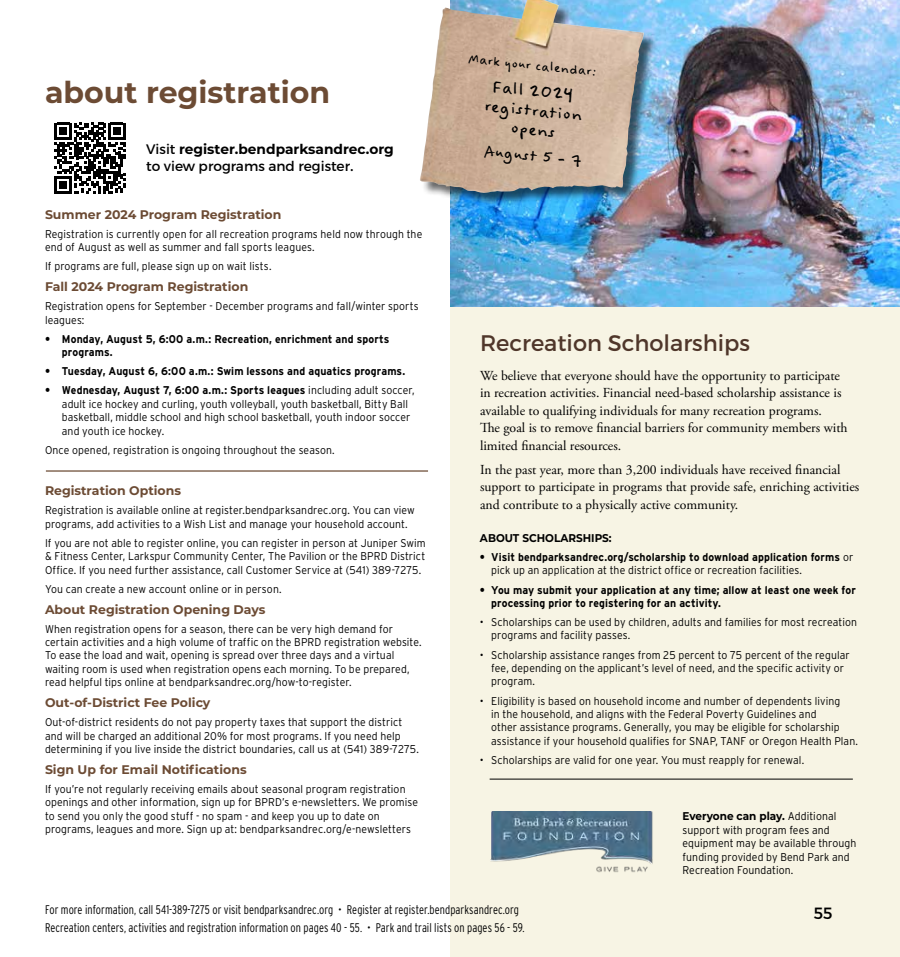
<style>
.page{position:relative;width:900px;height:957px;background:#fff}
.page>*{position:absolute;margin:0;border:0;box-sizing:border-box;transform-origin:0 0}
.t1{font:700 30px "Montserrat";color:#6c4b34}
.t2{font:22.5px "Montserrat";color:#4f362a}
.t3{font:20.75px/19.5px "Felt Tip Woman";color:#000;text-align:center}
.t4{font:19.5px "Felt Tip Woman";color:#000}
.t5{font:16.25px "Montserrat";color:#000}
.t6{font:16.12px "Felt Tip Woman";color:#000}
.t7{font:13.75px/17.5px "Adobe Garamond Pro";color:#000}
.t8{font:13.75px/17.5px "Montserrat";color:#000}
.t9{font:300 12.5px/18.8px "Interstate Condensed";letter-spacing:.005em;color:#000;scale:.93 1}
.t10{font:700 12.5px "Montserrat";color:#6c4b34}
.t11{font:300 11.25px/13.4px "Interstate";letter-spacing:.01em;color:#000;scale:.93 1}
.t12{font:700 11.25px/13.4px "Interstate";letter-spacing:.01em;color:#000;scale:.93 1}
.t13{font:700 11.25px "Montserrat";color:#000;scale:.93 1}
.s1{font-weight:700}
.s2{font-size:16.25px}
.s3{font-weight:300}
.s4{font-family:"Interstate";font-weight:300}
</style>
<div class="page">
<div style="left:450px;top:0;width:450px;height:956px;background:#f7f4e4"></div>
<img style="left:490px;top:811px;width:163px;height:62px">
<hr style="left:490px;top:778px;width:363px;height:1px;background:#000">
<img style="left:450px;top:0;width:450px;height:306px">
<hr style="left:46px;top:470px;width:382px;height:1px;background:#6c4b34">
<svg style="left:55px;top:123px;width:70px;height:70px"></svg>
<div style="left:421px;top:0;width:244px;height:219px;background:#000;opacity:.6"></div>
<img style="left:420px;top:0;width:224px;height:193px">
<h1 class="t1" style="left:45px;top:71px;width:287px">about registration</h1>
<p class="t8" style="left:146px;top:140px;width:249px">Visit <span class="s1">register.bendparksandrec.org </span>to view programs and register<span class="s2">.</span></p>
<p class="t10" style="left:45px;top:205px;width:238px">Summer 2024 Program Registration</p>
<p class="t11" style="left:45px;top:227px;width:407px">Registration is currently open for all recreation programs held now through the end of August as well as summer and fall sports leagues.</p>
<p class="t11" style="left:45px;top:259px;width:245px">If programs are full, please sign up on wait lists.</p>
<p class="t10" style="left:45px;top:277px;width:205px">Fall 2024 Program Registration</p>
<p class="t11" style="left:45px;top:299px;width:403px">Registration opens for September - December programs and fall/winter sports leagues:</p>
<p class="t12" style="left:62px;top:332px;width:354px;text-indent:-17px">• Monday, August 5, 6:00 a.m.: Recreation, enrichment and sports programs.</p>
<p class="t12" style="left:45px;top:364px;width:389px">• Tuesday, August 6, 6:00 a.m.: Swim lessons and aquatics programs.</p>
<p class="t11" style="left:62px;top:383px;width:381px;text-indent:-17px"><span class="s1">• Wednesday, August 7, 6:00 a.m.: Sports leagues</span> including adult soccer, adult ice hockey and curling, youth volleyball, youth basketball, Bitty Ball basketball, middle school and high school basketball, youth indoor soccer and youth ice hockey.</p>
<p class="t11" style="left:45px;top:443px;width:313px">Once opened, registration is ongoing throughout the season.</p>
<p class="t10" style="left:45px;top:481px;width:138px">Registration Options</p>
<p class="t11" style="left:45px;top:503px;width:399px">Registration is available online at register.bendparksandrec.org. You can view programs, add activities to a Wish List and manage your household account.</p>
<p class="t11" style="left:45px;top:536px;width:411px;text-align:justify">If you are not able to register online, you can register in person at Juniper Swim &amp; Fitness Center, Larkspur Community Center, The Pavilion or the BPRD District Office. If you need further assistance, call Customer Service at (541) 389-7275.</p>
<p class="t11" style="left:45px;top:582px;width:256px">You can create a new account online or in person.</p>
<p class="t10" style="left:45px;top:600px;width:222px">About Registration Opening Days</p>
<p class="t11" style="left:45px;top:621px;width:407px">When registration opens for a season, there can be very high demand for certain activities and a high volume of traffic on the BPRD registration website.<br>To ease the load and wait, opening is spread over three days and a virtual waiting room is used when registration opens each morning. To be prepared, read helpful tips online at bendparksandrec.org/how-to-register.</p>
<p class="t10" style="left:45px;top:693px;width:167px">Out-of-District Fee Policy</p>
<p class="t11" style="left:45px;top:715px;width:404px">Out-of-district residents do not pay property taxes that support the district and will be charged an additional 20% for most programs. If you need help determining if you live inside the district boundaries, call us at (541) 389-7275.</p>
<p class="t10" style="left:45px;top:760px;width:203px">Sign Up for Email Notifications</p>
<p class="t11" style="left:45px;top:781px;width:403px">If you’re not regularly receiving emails about seasonal program registration openings and other information, sign up for BPRD’s e-newsletters. We promise to send you only the good stuff - no spam - and keep you up to date on programs, leagues and more. Sign up at: bendparksandrec.org/e-newsletters</p>
<h3 class="t6" style="left:469px;top:49px;width:131px;rotate:6deg">Mark your calendar:</h3>
<h3 class="t3" style="left:487px;top:76px;width:100px;rotate:6deg">Fall 2024 registration opens</h3>
<h3 class="t4" style="left:485px;top:139px;width:100px;rotate:6deg">August 5 - 7</h3>
<h2 class="t2" style="left:480px;top:329px;width:272px">Recreation Scholarships</h2>
<p class="t7" style="left:480px;top:367px;width:369px">We believe that everyone should have the opportunity to participate in recreation activities. Financial need-based scholarship assistance is available to qualifying individuals for many recreation programs.<br>The goal is to remove financial barriers for community members with limited financial resources.</p>
<p class="t7" style="left:480px;top:461px;width:381px">In the past year, more than 3,200 individuals have received financial support to participate in programs that provide safe, enriching activities and contribute to a physically active community.</p>
<p class="t13" style="left:480px;top:529px;width:143px">ABOUT SCHOLARSHIPS:</p>
<p class="t12" style="left:491px;top:550px;width:391px;text-indent:-11px">• Visit bendparksandrec.org/scholarship to download application forms <span class="s3">or pick up an application at the district office or recreation facilities.</span></p>
<p class="t12" style="left:491px;top:582px;width:394px;text-indent:-11px">• You may submit your application at any time; allow at least one week for processing prior to registering for an activity.</p>
<p class="t11" style="left:491px;top:615px;width:395px;text-indent:-11px">• Scholarships can be used by children, adults and families for most recreation programs and facility passes.</p>
<p class="t11" style="left:491px;top:647px;width:387px;text-indent:-11px">• Scholarship assistance ranges from 25 percent to 75 percent of the regular fee, depending on the applicant’s level of need, and the specific activity or program.</p>
<p class="t11" style="left:491px;top:693px;width:396px;text-indent:-11px">• Eligibility is based on household income and number of dependents living<br>in the household, and aligns with the Federal Poverty Guidelines and<br>other assistance programs. Generally, you may be eligible for scholarship assistance if your household qualifies for SNAP, TANF or Oregon Health Plan.</p>
<p class="t11" style="left:480px;top:753px;width:350px">• Scholarships are valid for one year. You must reapply for renewal.</p>
<p class="t13" style="left:682px;top:808px;width:167px">Everyone can play. <span class="s4">Additional</span></p>
<p class="t11" style="left:682px;top:822px;width:189px">support with program fees and equipment may be available through funding provided by Bend Park and<br>Recreation Foundation.</p>
<p class="t9" style="left:45px;top:899px;width:517px">For more information, call 541-389-7275 or visit bendparksandrec.org • Register at register.bendparksandrec.org<br>Recreation centers, activities and registration information on pages 40 - 55. • Park and trail lists on pages 56 - 59.</p>
<h3 class="t5" style="left:814px;top:903px;width:20px">55</h3>
</div>
